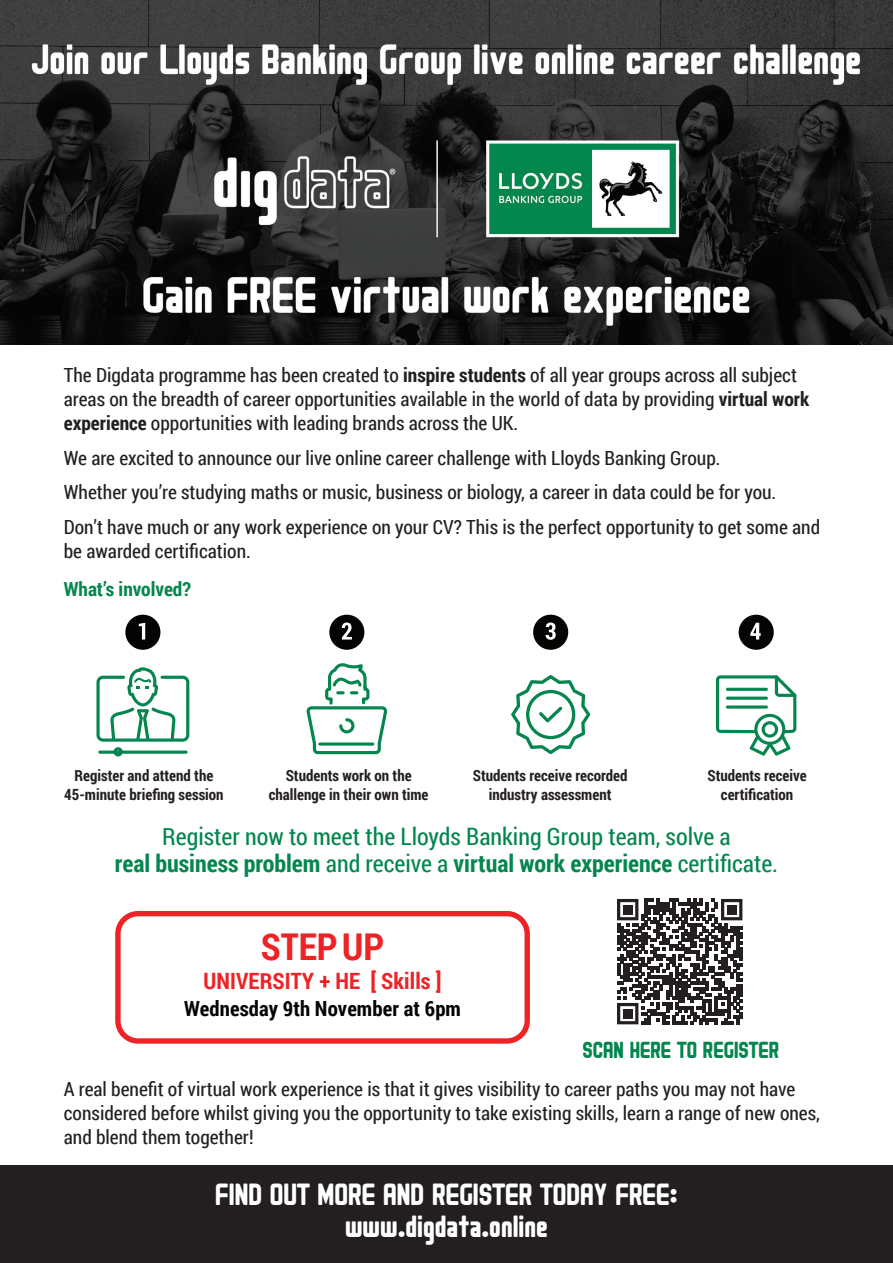
<style>
.page{position:relative;width:893px;height:1263px;background:#fff}
.page>*{position:absolute;margin:0;border:0;box-sizing:border-box;transform-origin:0 0}
.t1{font:39px/31.2px "Kalmansk";color:#fff;text-align:center}
.t2{font:700 36.9px "Roboto Condensed";color:#ee2325}
.t3{font:29.55px "Kalmansk";color:#04864e}
.t4{font:24px/27px "Roboto Condensed";color:#04864e;text-align:center}
.t5{font:700 22.5px "Roboto Condensed";letter-spacing:.005em;color:#ee2325}
.t6{font:700 20.85px "Roboto Condensed";letter-spacing:.005em;color:#040503}
.t7{font:19.5px/24px "Roboto Condensed";color:#231f20}
.t8{font:700 19.5px "Roboto Condensed";color:#04864e}
.t9{font:700 15.45px/18.6px "Roboto Condensed";color:#231f20;text-align:center}
.s1{font-weight:700}
</style>
<div class="page">
<img style="left:0;top:0;width:893px;height:344px">
<svg style="left:306px;top:663px;width:81px;height:91px"></svg>
<svg style="left:96px;top:667px;width:93px;height:89px"></svg>
<svg style="left:511px;top:675px;width:79px;height:79px"></svg>
<svg style="left:716px;top:675px;width:80px;height:81px"></svg>
<div style="left:125px;top:615px;width:35px;height:35px;background:#040503;border-radius:50%"></div>
<svg style="left:139px;top:623px;width:6px;height:16px"></svg>
<div style="left:329px;top:615px;width:35px;height:35px;background:#040503;border-radius:50%"></div>
<svg style="left:342px;top:622px;width:10px;height:17px"></svg>
<div style="left:533px;top:615px;width:35px;height:35px;background:#040503;border-radius:50%"></div>
<svg style="left:546px;top:622px;width:10px;height:18px"></svg>
<div style="left:739px;top:615px;width:35px;height:35px;background:#040503;border-radius:50%"></div>
<svg style="left:750px;top:623px;width:11px;height:16px"></svg>
<div style="left:0;top:1165px;width:893px;height:98px;background:#231f20"></div>
<div style="left:115px;top:911px;width:415px;height:133px;border:5px solid #ee2325;border-radius:20px"></div>
<svg style="left:617px;top:899px;width:125px;height:125px"></svg>
<div style="left:623px;top:905px;width:9px;height:9px;background:#231f20"></div>
<div style="left:727px;top:905px;width:9px;height:9px;background:#231f20"></div>
<div style="left:623px;top:1009px;width:9px;height:9px;background:#231f20"></div>
<p class="t7" style="left:64px;top:362px;width:747px">The Digdata programme has been created to <span class="s1">inspire students</span> of all year groups across all subject areas on the breadth of career opportunities available in the world of data by providing <span class="s1">virtual work experience</span> opportunities with leading brands across the UK.</p>
<p class="t7" style="left:64px;top:440px;width:758px;line-height:34.7px">We are excited to announce our live online career challenge with Lloyds Banking Group.<br>Whether you’re studying maths or music, business or biology, a career in data could be for you.<br>Don’t have much or any work experience on your CV? This is the perfect opportunity to get some and</p>
<p class="t7" style="left:64px;top:538px;width:189px">be awarded certification.</p>
<p class="t8" style="left:64px;top:575px;width:129px">What’s involved?</p>
<p class="t9" style="left:64px;top:765px;width:161px">Register and attend the<br>45-minute briefing session</p>
<p class="t9" style="left:269px;top:765px;width:161px">Students work on the challenge in their own time</p>
<p class="t9" style="left:473px;top:765px;width:156px">Students receive recorded industry assessment</p>
<p class="t9" style="left:707px;top:765px;width:101px">Students receive certification</p>
<p class="t4" style="left:115px;top:822px;width:665px">Register now to meet the Lloyds Banking Group team, solve a<br><span class="s1">real business problem</span> and receive a <span class="s1">virtual work experience</span> certificate.</p>
<h2 class="t2" style="left:261px;top:920px;width:125px">STEPUP</h2>
<p class="t5" style="left:203px;top:965px;width:240px">UNIVERSITY + HE [ Skills ]</p>
<p class="t6" style="left:184px;top:994px;width:278px">Wednesday 9th November at 6pm</p>
<h3 class="t3" style="left:582px;top:1035px;width:198px">SCAN HERE TO REGISTER</h3>
<p class="t7" style="left:64px;top:1076px;width:758px">A real benefit of virtual work experience is that it gives visibility to career paths you may not have considered before whilst giving you the opportunity to take existing skills, learn a range of new ones, and blend them together!</p>
<h1 class="t1" style="left:215px;top:1180px;width:464px">FIND OUT MORE AND REGISTER TODAY FREE: www.digdata.online</h1>
</div>
